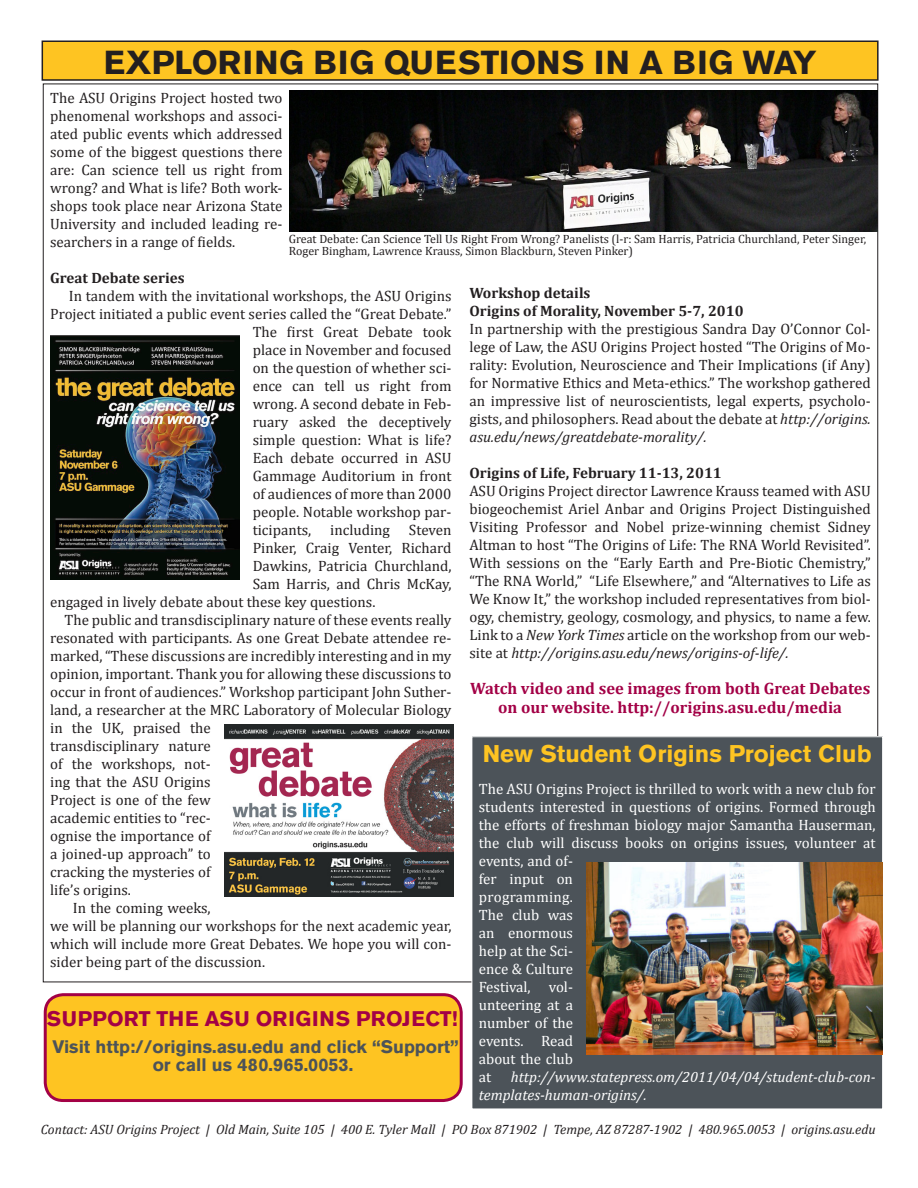
<style>
.page{position:relative;width:918px;height:1188px;background:#fff}
.page>*{position:absolute;margin:0;border:0;box-sizing:border-box;transform-origin:0 0}
.t1{font:700 33px "Akzidenz Grotesk Pro";letter-spacing:.02em;color:#231f20}
.t2{font:700 24px "Akzidenz Grotesk Pro";color:#fec422}
.t3{font:700 21px "Akzidenz Grotesk Pro";letter-spacing:.02em;color:#a30146}
.t4{font:700 18px/18px "Akzidenz Grotesk Pro";color:#4c5359;text-align:center}
.t5{font:700 16.5px/19.8px "Cambria";color:#a30146;text-align:center}
.t6{font:15px/18px "Cambria";color:#231f20;text-align:justify}
.t7{font:15px/18px "Cambria";color:#fff}
.t8{font:700 15px "Cambria";color:#231f20}
.t9{font:italic 15px/18px "Cambria";color:#fff}
.t10{font:italic 13.5px "Cambria";color:#231f20}
.t11{font:12px/12px "Cambria";color:#231f20}
.s1{font-style:italic}
</style>
<div class="page">
<div style="left:42px;top:41px;width:836px;height:39px;background:#fec422"></div>
<div style="left:42px;top:40px;width:837px;height:41px;border:2px solid #231f20"></div>
<img style="left:50px;top:335px;width:189px;height:245px">
<img style="left:289px;top:91px;width:589px;height:140px">
<div style="left:472px;top:737px;width:411px;height:372px;background:#4c5359"></div>
<img style="left:224px;top:724px;width:230px;height:172px">
<img style="left:587px;top:863px;width:296px;height:192px">
<div style="left:45px;top:995px;width:416px;height:106px;background:#fec422;border-radius:18px"></div>
<div style="left:44px;top:993px;width:419px;height:109px;border:3px solid #a30146;border-radius:18px"></div>
<p class="t1" style="left:104px;top:41px;width:714px">EXPLORING BIG QUESTIONS IN A BIG WAY</p>
<p class="t6" style="left:50px;top:88px;width:234px">The ASU Origins Project hosted two phenomenal workshops and associ&shy;ated public events which addressed some of the biggest questions there are: Can science tell us right from wrong? and What is life? Both work&shy;shops took place near Arizona State University and included leading re&shy;searchers in a range of fields.</p>
<p class="t8" style="left:50px;top:268px;width:136px">Great Debate series</p>
<p class="t6" style="left:69px;top:286px;width:384px">In tandem with the invitational workshops, the ASU Origins</p>
<p class="t6" style="left:50px;top:304px;width:403px">Project initiated a public event series called the “Great Debate.”</p>
<p class="t6" style="left:253px;top:322px;width:200px">The first Great Debate took</p>
<p class="t6" style="left:253px;top:340px;width:200px">place in November and focused</p>
<p class="t6" style="left:253px;top:358px;width:200px">on the question of whether sci-</p>
<p class="t6" style="left:253px;top:376px;width:200px">ence can tell us right from</p>
<p class="t6" style="left:253px;top:394px;width:200px">wrong. A second debate in Feb-</p>
<p class="t6" style="left:253px;top:412px;width:200px">ruary asked the deceptively</p>
<p class="t6" style="left:253px;top:430px;width:200px">simple question: What is life?</p>
<p class="t6" style="left:253px;top:448px;width:200px">Each debate occurred in ASU</p>
<p class="t6" style="left:253px;top:466px;width:200px">Gammage Auditorium in front</p>
<p class="t6" style="left:253px;top:484px;width:200px">of audiences of more than 2000</p>
<p class="t6" style="left:253px;top:502px;width:200px">people. Notable workshop par-</p>
<p class="t6" style="left:253px;top:520px;width:60px">ticipants,</p>
<p class="t6" style="left:330px;top:520px;width:61px">including</p>
<p class="t6" style="left:409px;top:520px;width:44px">Steven</p>
<p class="t6" style="left:253px;top:538px;width:200px">Pinker, Craig Venter, Richard</p>
<p class="t6" style="left:253px;top:556px;width:200px">Dawkins, Patricia Churchland,</p>
<p class="t6" style="left:253px;top:574px;width:200px">Sam Harris, and Chris McKay,</p>
<p class="t6" style="left:50px;top:592px;width:327px">engaged in lively debate about these key questions.</p>
<p class="t6" style="left:50px;top:610px;width:403px;text-align:left;text-indent:14px">The public and transdisciplinary nature of these events really resonated with participants. As one Great Debate attendee re&shy;marked, “These discussions are incredibly interesting and in my opinion, important. Thank you for allowing these discussions to occur in front of audiences.” Workshop participant John Suther&shy;land, a researcher at the MRC Laboratory of Molecular Biology in the UK, praised the<br>transdisciplinary nature<br>of the workshops, not-<br>ing that the ASU Origins<br>Project is one of the few<br>academic entities to “rec-<br>ognise the importance of<br>a joined-up approach” to<br>cracking the mysteries of<br>life’s origins.</p>
<p class="t6" style="left:50px;top:898px;width:403px;text-align:left;text-indent:23px">In the coming weeks,<br>we will be planning our workshops for the next academic year, which will include more Great Debates. We hope you will con&shy;sider being part of the discussion.</p>
<p class="t11" style="left:289px;top:233px;width:579px">Great Debate: Can Science Tell Us Right From Wrong? Panelists (l-r: Sam Harris, Patricia Churchland, Peter Singer,<br>Roger Bingham, Lawrence Krauss, Simon Blackburn, Steven Pinker)</p>
<p class="t8" style="left:470px;top:283px;width:123px">Workshop details</p>
<p class="t8" style="left:470px;top:301px;width:276px">Origins of Morality, November 5-7, 2010</p>
<p class="t6" style="left:470px;top:319px;width:403px">In partnership with the prestigious Sandra Day O’Connor Col&shy;lege of Law, the ASU Origins Project hosted “The Origins of Mo&shy;rality: Evolution, Neuroscience and Their Implications (if Any) for Normative Ethics and Meta-ethics.” The workshop gathered an impressive list of neuroscientists, legal experts, psycholo&shy;gists, and philosophers. Read about the debate at <span class="s1">http://origins. asu.edu/news/greatdebate-morality/.</span></p>
<p class="t8" style="left:470px;top:463px;width:254px">Origins of Life, February 11-13, 2011</p>
<p class="t6" style="left:470px;top:481px;width:403px">ASU Origins Project director Lawrence Krauss teamed with ASU biogeochemist Ariel Anbar and Origins Project Distinguished Visiting Professor and Nobel prize-winning chemist Sidney Altman to host “The Origins of Life: The RNA World Revisited”.<br>With sessions on the “Early Earth and Pre-Biotic Chemistry,” “The RNA World,” “Life Elsewhere,” and “Alternatives to Life as We Know It,” the workshop included representatives from biol&shy;ogy, chemistry, geology, cosmology, and physics, to name a few.<br>Link to a <span class="s1">New York Times</span> article on the workshop from our web&shy;site at <span class="s1">http://origins.asu.edu/news/origins-of-life/.</span></p>
<p class="t5" style="left:470px;top:678px;width:402px">Watch video and see images from both Great Debates on our website. http://origins.asu.edu/media</p>
<p class="t2" style="left:483px;top:738px;width:390px">New Student Origins Project Club</p>
<p class="t7" style="left:479px;top:780px;width:398px">The ASU Origins Project is thrilled to work with a new club for students interested in questions of origins. Formed through the efforts of freshman biology major Samantha Hauserman, the club will discuss books on origins issues, volunteer at events, and of-<br>fer input on<br>programming.<br>The club was<br>an enormous<br>help at the Sci-<br>ence &amp; Culture<br>Festival, vol-<br>unteering at a<br>number of the<br>events. Read<br>about the club<br>at</p>
<p class="t3" style="left:47px;top:1005px;width:412px">SUPPORT THE ASU ORIGINS PROJECT!</p>
<p class="t4" style="left:52px;top:1038px;width:408px">Visit http://origins.asu.edu and click “Support” or call us 480.965.0053.</p>
<p class="t9" style="left:479px;top:1068px;width:398px;text-indent:32px">http://www.statepress.om/2011/04/04/student-club-con&shy;templates-human-origins/.</p>
<p class="t10" style="left:41px;top:1121px;width:836px">Contact: ASU Origins Project | Old Main, Suite 105 | 400 E. Tyler Mall | PO Box 871902 | Tempe, AZ 87287-1902 | 480.965.0053 | origins.asu.edu</p>
</div>
